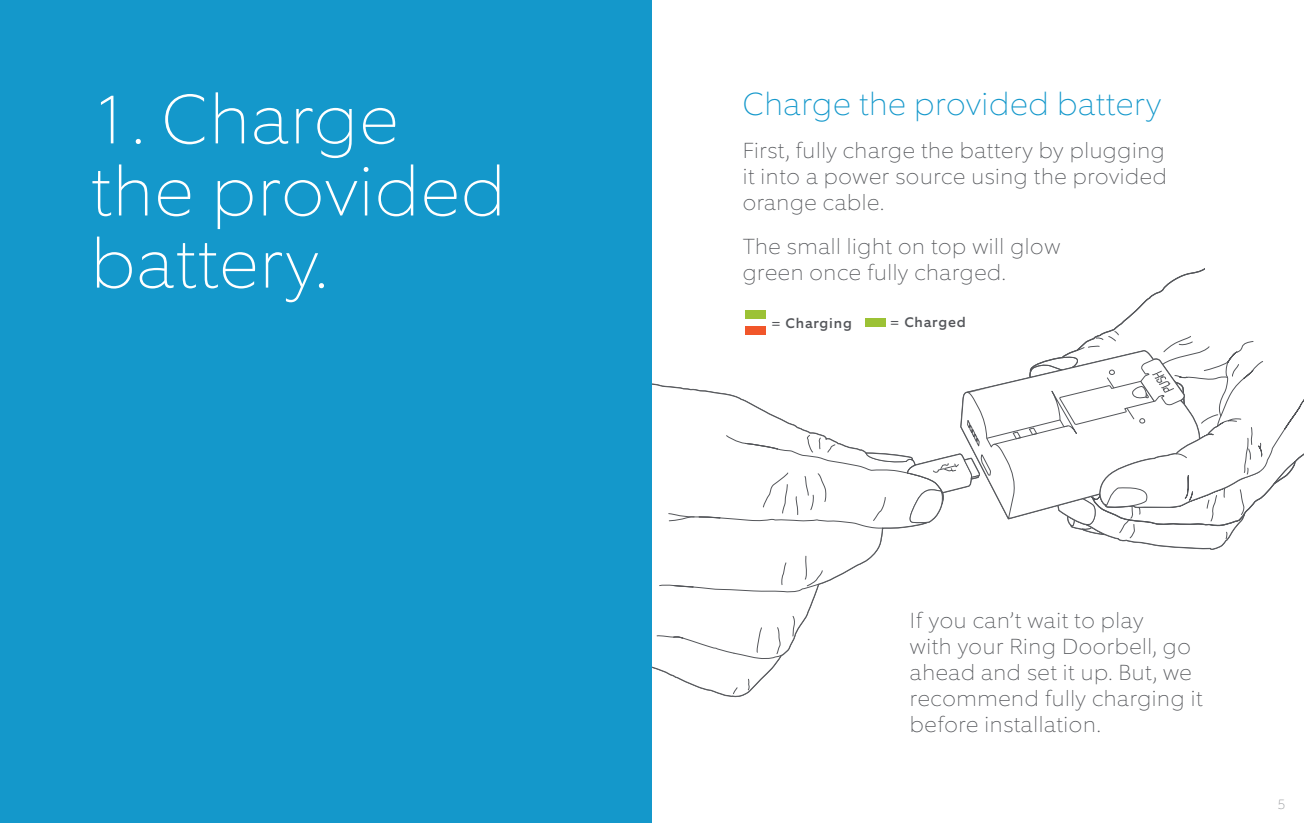
<style>
.page{position:relative;width:1304px;height:823px;background:#fff}
.page>*{position:absolute;margin:0;border:0;box-sizing:border-box;transform-origin:0 0}
.t1{font:100 70px/72px "Equip";letter-spacing:.02em;color:#fff}
.t2{font:100 32px "Equip";letter-spacing:.02em;color:#1498cb}
.t3{font:100 22px/26px "Equip";letter-spacing:.03em;color:#54565a}
.t4{font:500 14px "Equip";letter-spacing:.06em;color:#54565a}
.t5{font:100 14px "Equip";color:#939598}
</style>
<div class="page">
<svg style="left:1076px;top:268px;width:228px;height:194px"></svg>
<svg style="left:652px;top:383px;width:165px;height:313px"></svg>
<svg style="left:792px;top:615px;width:3px;height:21px"></svg>
<svg style="left:733px;top:686px;width:5px;height:8px"></svg>
<svg style="left:748px;top:678px;width:2px;height:12px"></svg>
<svg style="left:656px;top:626px;width:126px;height:32px"></svg>
<svg style="left:659px;top:350px;width:637px;height:243px"></svg>
<div style="left:1264px;top:243px;width:40px;height:101px;background:#fff"></div>
<div style="left:1205px;top:185px;width:78px;height:102px;background:#fff"></div>
<div style="left:0;top:0;width:652px;height:822px;background:#1498cb"></div>
<div style="left:865px;top:318px;width:21px;height:9px;background:#9cc235"></div>
<div style="left:745px;top:310px;width:20px;height:8px;background:#9cc235"></div>
<div style="left:745px;top:326px;width:20px;height:8px;background:#f1562a"></div>
<h1 class="t1" style="left:91px;top:83px;width:416px">1. Charge the provided battery.</h1>
<h2 class="t2" style="left:743px;top:83px;width:420px">Charge the provided battery</h2>
<p class="t3" style="left:743px;top:137px;width:426px;text-align:justify">First, fully charge the battery by plugging it into a power source using the provided orange cable.</p>
<p class="t3" style="left:743px;top:233px;width:319px">The small light on top will glow green once fully charged.</p>
<p class="t4" style="left:771px;top:314px;width:82px">= Charging</p>
<p class="t4" style="left:890px;top:313px;width:77px">= Charged</p>
<p class="t3" style="left:910px;top:607px;width:294px">If you can’t wait to play<br>with your Ring Doorbell, go ahead and set it up. But, we recommend fully charging it before installation.</p>
<p class="t5" style="left:1277px;top:795px;width:9px">5</p>
</div>
